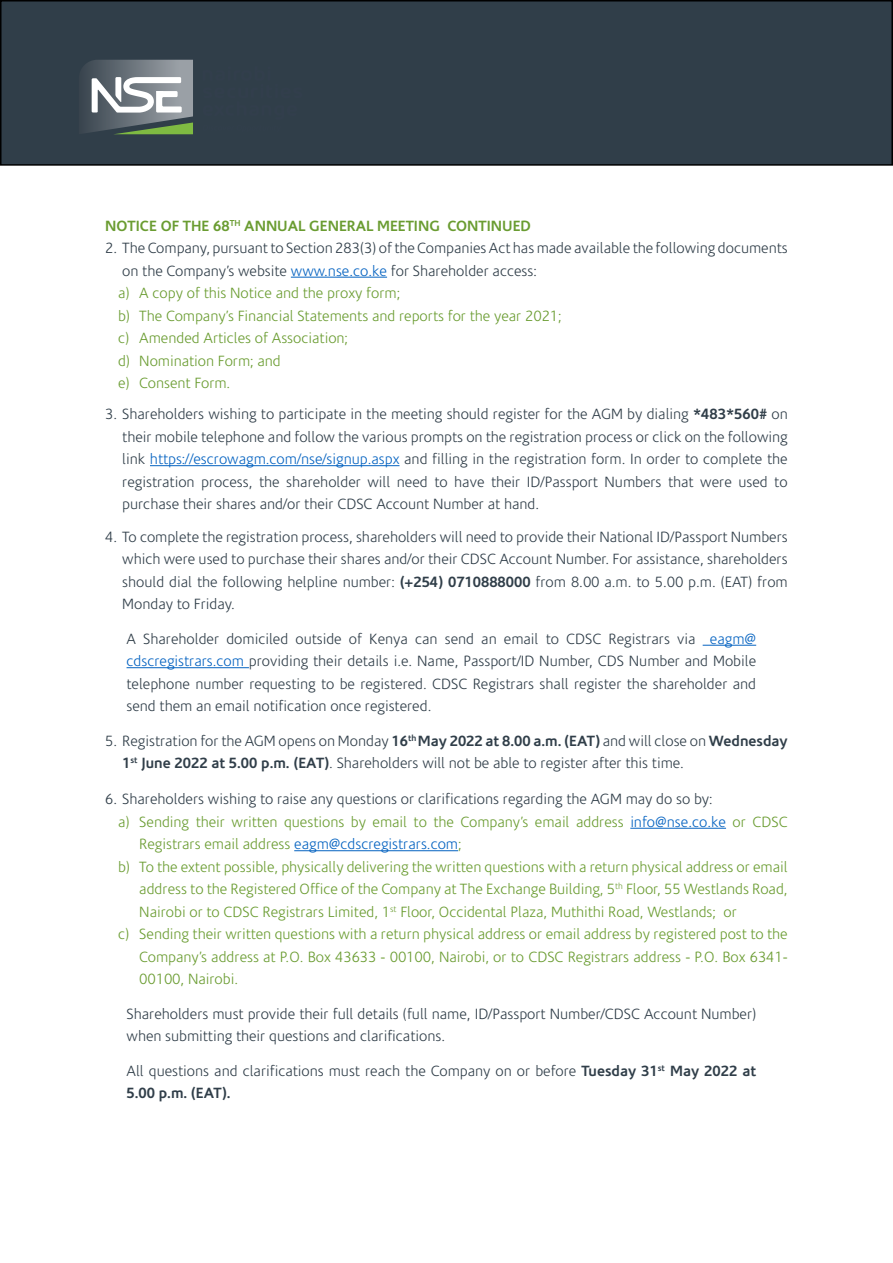
<style>
.page{position:relative;width:893px;height:1263px;background:#fff}
.page>*{position:absolute;margin:0;border:0;box-sizing:border-box;transform-origin:0 0}
.t1{font:300 15px/22.5px "Corisande";color:#303e49;text-align:justify}
.t2{font:300 15px/22.5px "Corisande";color:#6a9c31}
.t3{font:700 15px "Corisande";color:#6a9c31}
.s1{color:#303e49}
.s2{color:#0563c1}
.s3{font-weight:700}
</style>
<div class="page">
<div style="left:1px;top:1px;width:891px;height:164px;background:#303e49"></div>
<div style="left:0;top:0;width:893px;height:166px;border:2px solid #000"></div>
<svg style="left:82px;top:60px;width:111px;height:73px;background:#6a727a"></svg>
<svg style="left:113px;top:122px;width:80px;height:12px"></svg>
<svg style="left:92px;top:77px;width:90px;height:36px;background:#b7bbbf"></svg>
<hr style="left:291px;top:277px;width:96px;height:1px;background:#0563c1">
<hr style="left:150px;top:465px;width:249px;height:1px;background:#0563c1">
<hr style="left:703px;top:645px;width:53px;height:1px;background:#0563c1">
<hr style="left:127px;top:667px;width:122px;height:1px;background:#0563c1">
<hr style="left:630px;top:828px;width:96px;height:1px;background:#0563c1">
<hr style="left:294px;top:850px;width:164px;height:1px;background:#0563c1">
<p class="t3" style="left:105px;top:217px;width:427px">NOTICE OF THE 68<sup>TH</sup> ANNUAL GENERAL MEETING CONTINUED</p>
<p class="t2" style="left:118px;top:237px;width:671px;text-indent:-13px"><span class="s1">2. The Company, pursuant to Section 283(3) of the Companies Act has made available the following documents on the Company’s website</span> <span class="s2">www.nse.co.ke</span> <span class="s1">for Shareholder access:<br></span>a) A copy of this Notice and the proxy form;<br>b) The Company’s Financial Statements and reports for the year 2021;<br>c) Amended Articles of Association;<br>d) Nomination Form; and<br>e) Consent Form.</p>
<p class="t1" style="left:122px;top:403px;width:667px;text-indent:-17px">3. Shareholders wishing to participate in the meeting should register for the AGM by dialing <span class="s3">*483*560#</span> on their mobile telephone and follow the various prompts on the registration process or click on the following link <span class="s2">https://escrowagm.com/nse/signup.aspx</span> and filling in the registration form. In order to complete the registration process, the shareholder will need to have their ID/Passport Numbers that were used to purchase their shares and/or their CDSC Account Number at hand.</p>
<p class="t1" style="left:122px;top:526px;width:667px;text-indent:-17px">4. To complete the registration process, shareholders will need to provide their National ID/Passport Numbers which were used to purchase their shares and/or their CDSC Account Number. For assistance, shareholders should dial the following helpline number: <span class="s3">(+254) 0710888000</span> from 8.00 a.m. to 5.00 p.m. (EAT) from Monday to Friday.</p>
<p class="t1" style="left:127px;top:628px;width:631px">A Shareholder domiciled outside of Kenya can send an email to CDSC Registrars via <span class="s2">eagm@ cdscregistrars.com</span> providing their details i.e. Name, Passport/ID Number, CDS Number and Mobile telephone number requesting to be registered. CDSC Registrars shall register the shareholder and send them an email notification once registered.</p>
<p class="t1" style="left:122px;top:730px;width:667px;text-indent:-17px">5. Registration for the AGM opens on Monday <span class="s3">16</span><sup>th</sup> <span class="s3">May 2022 at 8.00 a.m. (EAT)</span> and will close on <span class="s3">Wednesday<br>1</span><sup>st</sup> <span class="s3">June 2022 at 5.00 p.m. (EAT)</span>. Shareholders will not be able to register after this time.</p>
<p class="t1" style="left:105px;top:788px;width:609px">6. Shareholders wishing to raise any questions or clarifications regarding the AGM may do so by:</p>
<p class="t2" style="left:118px;top:811px;width:671px">a) Sending their written questions by email to the Company’s email address <span class="s2">info@nse.co.ke</span> or CDSC</p>
<p class="t2" style="left:139px;top:833px;width:324px">Registrars email address <span class="s2">eagm@cdscregistrars.com</span>;</p>
<p class="t2" style="left:118px;top:856px;width:671px">b) To the extent possible, physically delivering the written questions with a return physical address or email</p>
<p class="t2" style="left:139px;top:878px;width:650px">address to the Registered Office of the Company at The Exchange Building, 5<sup>th</sup> Floor, 55 Westlands Road,</p>
<p class="t2" style="left:139px;top:901px;width:599px">Nairobi or to CDSC Registrars Limited, 1<sup>st</sup> Floor, Occidental Plaza, Muthithi Road, Westlands; or</p>
<p class="t2" style="left:118px;top:923px;width:671px">c) Sending their written questions with a return physical address or email address by registered post to the</p>
<p class="t2" style="left:139px;top:946px;width:650px">Company’s address at P.O. Box 43633 - 00100, Nairobi, or to CDSC Registrars address - P.O. Box 6341-</p>
<p class="t2" style="left:139px;top:968px;width:100px">00100, Nairobi.</p>
<p class="t1" style="left:127px;top:1003px;width:631px">Shareholders must provide their full details (full name, ID/Passport Number/CDSC Account Number) when submitting their questions and clarifications.</p>
<p class="t1" style="left:127px;top:1060px;width:631px">All questions and clarifications must reach the Company on or before <span class="s3">Tuesday 31</span><sup>st</sup> <span class="s3">May 2022 at<br>5.00 p.m. (EAT).</span></p>
</div>
